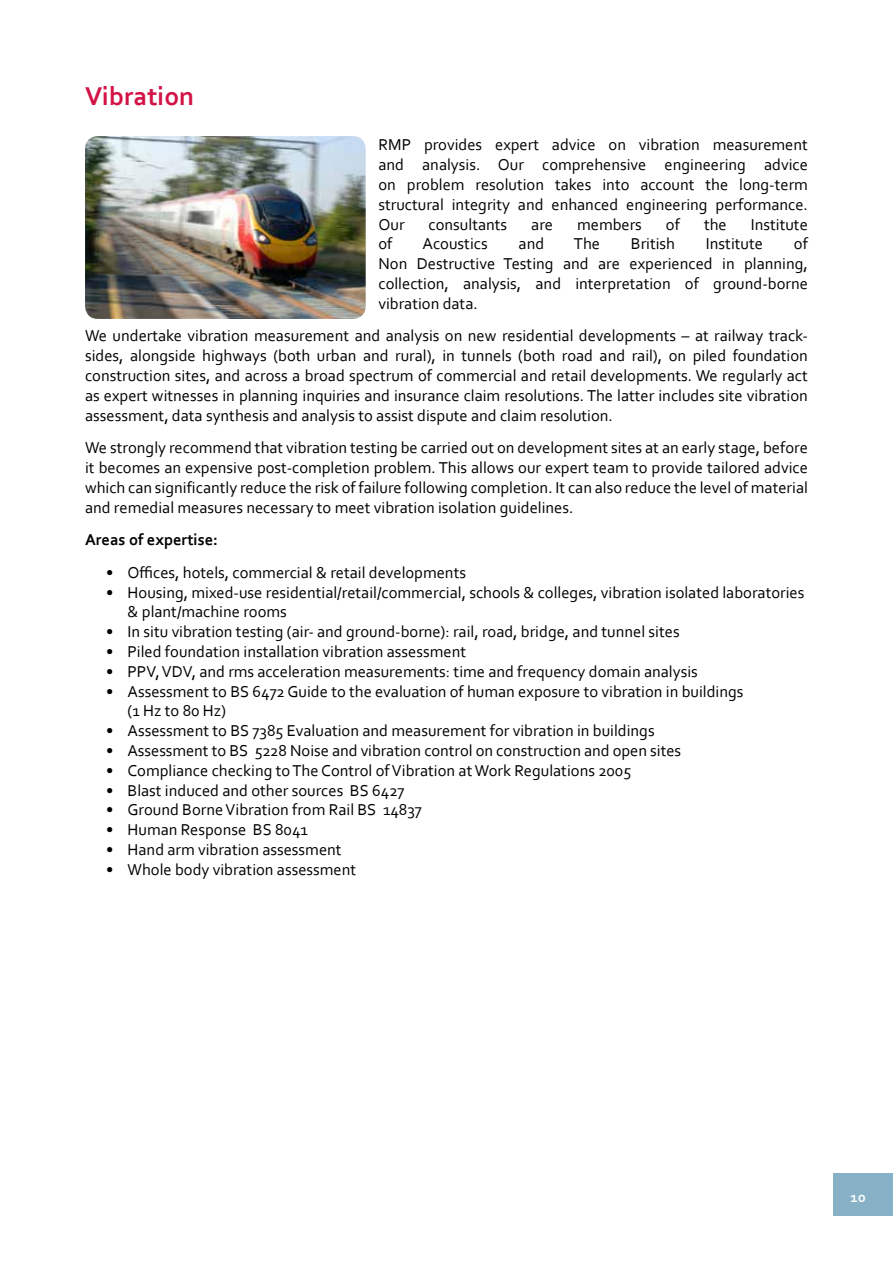
<style>
.page{position:relative;width:893px;height:1263px;background:#fff}
.page>*{position:absolute;margin:0;border:0;box-sizing:border-box;transform-origin:0 0}
.t1{font:700 27px "Corbel";color:#d31245}
.t2{font:16.5px/19.8px "Corbel";color:#000;text-align:justify}
.t3{font:700 16.5px "Corbel";color:#000}
.t4{font:700 15px "Corbel";color:#fff}
</style>
<div class="page">
<img style="left:85px;top:136px;width:281px;height:183px">
<div style="left:833px;top:1174px;width:60px;height:42px;background:#86b1c6"></div>
<h1 class="t1" style="left:85px;top:79px;width:111px">Vibration</h1>
<p class="t2" style="left:378px;top:135px;width:431px">RMP provides expert advice on vibration measurement and analysis. Our comprehensive engineering advice on problem resolution takes into account the long-term structural integrity and enhanced engineering performance.<br>Our</p>
<p class="t2" style="left:429px;top:214px;width:80px">consultants</p>
<p class="t2" style="left:531px;top:214px;width:23px">are</p>
<p class="t2" style="left:577px;top:214px;width:66px">members</p>
<p class="t2" style="left:666px;top:214px;width:16px">of</p>
<p class="t2" style="left:704px;top:214px;width:24px">the</p>
<p class="t2" style="left:751px;top:214px;width:59px">Institute</p>
<p class="t2" style="left:378px;top:234px;width:431px;text-indent:415px">of Non Destructive Testing and are experienced in planning, collection, analysis, and interpretation of ground-borne vibration data.</p>
<p class="t2" style="left:85px;top:326px;width:724px">We undertake vibration measurement and analysis on new residential developments – at railway track&shy;sides, alongside highways (both urban and rural), in tunnels (both road and rail), on piled foundation construction sites, and across a broad spectrum of commercial and retail developments. We regularly act as expert witnesses in planning inquiries and insurance claim resolutions. The latter includes site vibration assessment, data synthesis and analysis to assist dispute and claim resolution.</p>
<p class="t2" style="left:85px;top:437px;width:724px">We strongly recommend that vibration testing be carried out on development sites at an early stage, before it becomes an expensive post-completion problem. This allows our expert team to provide tailored advice which can significantly reduce the risk of failure following completion. It can also reduce the level of material and remedial measures necessary to meet vibration isolation guidelines.</p>
<p class="t3" style="left:85px;top:529px;width:134px">Areas of expertise:</p>
<p class="t2" style="left:106px;top:562px;width:361px">• Offices, hotels, commercial &amp; retail developments</p>
<p class="t2" style="left:128px;top:582px;width:678px;text-indent:-21px">• Housing, mixed-use residential/retail/commercial, schools &amp; colleges, vibration isolated laboratories &amp; plant/machine rooms</p>
<p class="t2" style="left:106px;top:621px;width:575px">• In situ vibration testing (air- and ground-borne): rail, road, bridge, and tunnel sites</p>
<p class="t2" style="left:106px;top:641px;width:361px">• Piled foundation installation vibration assessment</p>
<p class="t2" style="left:106px;top:661px;width:593px">• PPV, VDV, and rms acceleration measurements: time and frequency domain analysis</p>
<p class="t2" style="left:128px;top:681px;width:617px;text-indent:-21px">• Assessment to BS 6472 Guide to the evaluation of human exposure to vibration in buildings (1 Hz to 80 Hz)</p>
<p class="t2" style="left:106px;top:720px;width:550px">• Assessment to BS 7385 Evaluation and measurement for vibration in buildings</p>
<p class="t2" style="left:106px;top:740px;width:576px">• Assessment to BS 5228 Noise and vibration control on construction and open sites</p>
<p class="t2" style="left:106px;top:760px;width:526px">• Compliance checking to The Control of Vibration at Work Regulations 2005</p>
<p class="t2" style="left:106px;top:780px;width:300px">• Blast induced and other sources BS 6427</p>
<p class="t2" style="left:106px;top:799px;width:317px">• Ground Borne Vibration from Rail BS 14837</p>
<p class="t2" style="left:106px;top:819px;width:203px">• Human Response BS 8041</p>
<p class="t2" style="left:106px;top:839px;width:237px">• Hand arm vibration assessment</p>
<p class="t2" style="left:106px;top:859px;width:251px">• Whole body vibration assessment</p>
<p class="t2" style="left:378px;top:234px;width:16px">of</p>
<p class="t2" style="left:423px;top:234px;width:67px">Acoustics</p>
<p class="t2" style="left:519px;top:234px;width:27px">and</p>
<p class="t2" style="left:574px;top:234px;width:28px">The</p>
<p class="t2" style="left:631px;top:234px;width:46px">British</p>
<p class="t2" style="left:706px;top:234px;width:59px">Institute</p>
<p class="t4" style="left:851px;top:1187px;width:17px">10</p>
</div>
